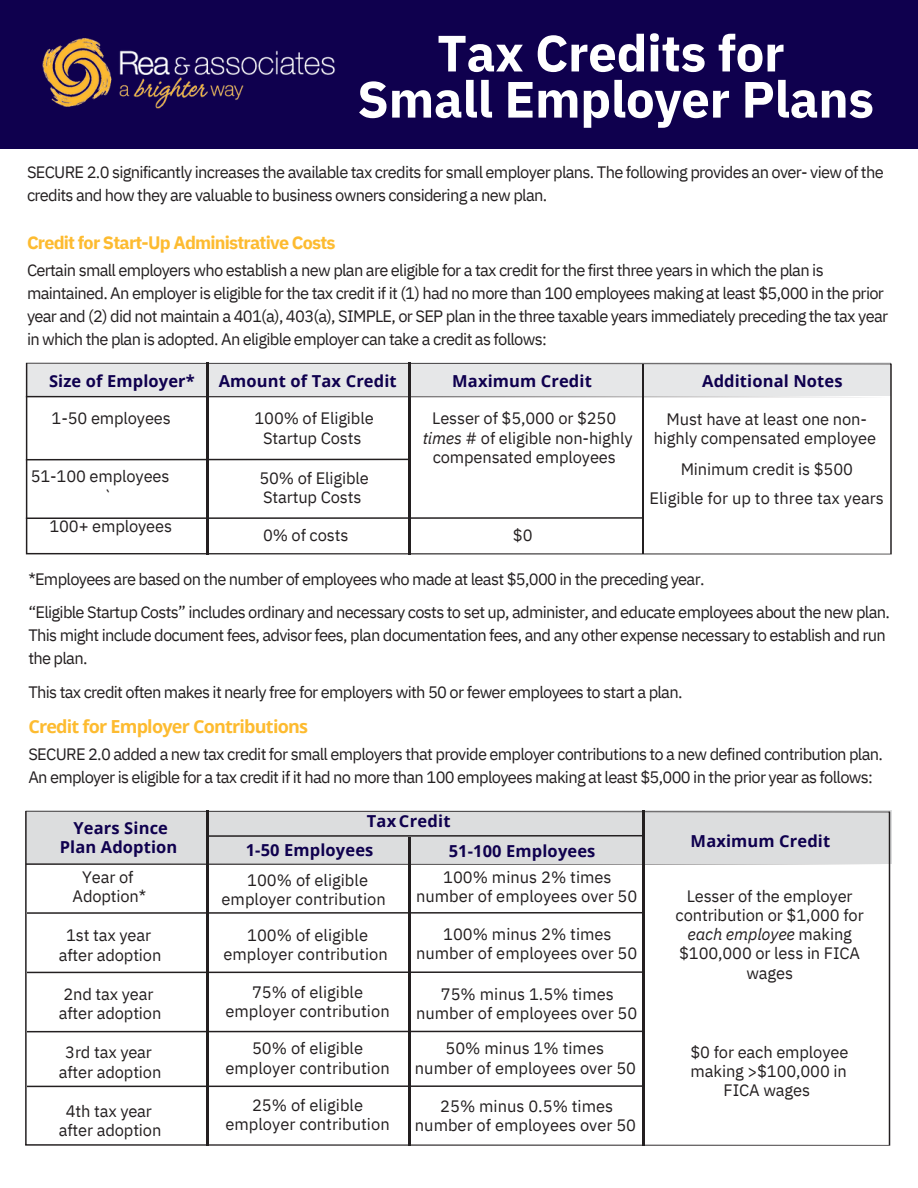
<style>
.page{position:relative;width:918px;height:1188px;background:#fff}
.page>*{position:absolute;margin:0;border:0;box-sizing:border-box;transform-origin:0 0}
.t1{font:700 51px/46.2px "IBM Plex Sans";letter-spacing:-.005em;color:#fff;text-align:center}
.t2{font:700 18px "IBM Plex Sans";letter-spacing:-.045em;color:#fdbb30}
.t3{font:700 18px "Open Sans";letter-spacing:-.045em;color:#fdbb30}
.t4{font:16.5px/23px "IBM Plex Sans";letter-spacing:-.045em;color:#231f20}
.t5{font:16.5px/19.2px "IBM Plex Sans";letter-spacing:-.01em;color:#231f20;text-align:center}
.t6{font:16.5px/19.2px "IBM Plex Sans";color:#231f20;text-align:center}
.t7{font:700 16.5px/19.2px "Open Sans";letter-spacing:.01em;color:#0f004e;text-align:center}
.s1{font-style:italic}
</style>
<div class="page">
<div style="left:0;top:0;width:918px;height:148px;background:#0f004e"></div>
<svg style="left:26px;top:363px;width:866px;height:191px"></svg>
<hr style="left:207px;top:363px;width:1px;height:191px;background:#231f20">
<hr style="left:409px;top:363px;width:1px;height:191px;background:#231f20">
<hr style="left:642px;top:364px;width:2px;height:190px;background:#231f20">
<svg style="left:26px;top:396px;width:865px;height:1px"></svg>
<hr style="left:26px;top:459px;width:383px;height:1px;background:#231f20">
<hr style="left:26px;top:517px;width:618px;height:2px;background:#231f20">
<hr style="left:207px;top:810px;width:1px;height:336px;background:#231f20">
<svg style="left:25px;top:811px;width:865px;height:335px"></svg>
<img style="left:42px;top:38px;width:293px;height:71px">
<p class="t1" style="left:357px;top:29px;width:518px">Tax Credits for<br>Small Employer Plans</p>
<p class="t4" style="left:27px;top:160px;width:858px">SECURE 2.0 significantly increases the available tax credits for small employer plans. The following provides an over- view of the credits and how they are valuable to business owners considering a new plan.</p>
<p class="t2" style="left:27px;top:230px;width:310px">Credit for Start-Up Administrative Costs</p>
<p class="t4" style="left:27px;top:258px;width:863px">Certain small employers who establish a new plan are eligible for a tax credit for the first three years in which the plan is maintained. An employer is eligible for the tax credit if it (1) had no more than 100 employees making at least $5,000 in the prior year and (2) did not maintain a 401(a), 403(a), SIMPLE, or SEP plan in the three taxable years immediately preceding the tax year in which the plan is adopted. An eligible employer can take a credit as follows:</p>
<p class="t7" style="left:49px;top:371px;width:147px">Size of Employer*</p>
<p class="t7" style="left:219px;top:371px;width:179px">Amount of Tax Credit</p>
<p class="t7" style="left:452px;top:371px;width:141px">Maximum Credit</p>
<h2 class="t7" style="left:702px;top:371px;width:142px">Additional Notes</h2>
<p class="t5" style="left:52px;top:409px;width:121px">1-50 employees</p>
<p class="t5" style="left:255px;top:409px;width:121px">100% of Eligible<br>Startup Costs</p>
<p class="t5" style="left:423px;top:409px;width:211px">Lesser of $5,000 or $250 <span class="s1">times</span> # of eligible non-highly compensated employees</p>
<p class="t5" style="left:654px;top:409px;width:224px">Must have at least one non&shy;highly compensated employee</p>
<p class="t5" style="left:681px;top:460px;width:174px">Minimum credit is $500</p>
<p class="t4" style="left:103px;top:485px;width:11px">`</p>
<p class="t6" style="left:650px;top:489px;width:236px">Eligible for up to three tax years</p>
<h2 class="t5" style="left:49px;top:516px;width:124px">100+ employees</h2>
<p class="t4" style="left:513px;top:523px;width:21px">$0</p>
<p class="t4" style="left:28px;top:567px;width:678px">*Employees are based on the number of employees who made at least $5,000 in the preceding year.</p>
<p class="t4" style="left:28px;top:601px;width:863px">“Eligible Startup Costs” includes ordinary and necessary costs to set up, administer, and educate employees about the new plan.<br>This might include document fees, advisor fees, plan documentation fees, and any other expense necessary to establish and run the plan.</p>
<p class="t4" style="left:28px;top:680px;width:656px">This tax credit often makes it nearly free for employers with 50 or fewer employees to start a plan.</p>
<p class="t3" style="left:28px;top:714px;width:281px">Credit for Employer Contributions</p>
<p class="t4" style="left:28px;top:743px;width:856px">SECURE 2.0 added a new tax credit for small employers that provide employer contributions to a new defined contribution plan.<br>An employer is eligible for a tax credit if it had no more than 100 employees making at least $5,000 in the prior year as follows:</p>
<p class="t7" style="left:60px;top:818px;width:119px">Years Since<br>Plan Adoption</p>
<p class="t5" style="left:31px;top:466px;width:140px">51-100 employees</p>
<p class="t5" style="left:259px;top:468px;width:111px;text-align:left">50% of Eligible<br>Startup Costs</p>
<p class="t4" style="left:263px;top:524px;width:87px">0% of costs</p>
<h2 class="t7" style="left:367px;top:811px;width:85px">TaxCredit</h2>
<p class="t7" style="left:449px;top:841px;width:148px">51-100 Employees</p>
<p class="t7" style="left:691px;top:831px;width:141px">Maximum Credit</p>
<h2 class="t7" style="left:246px;top:840px;width:129px">1-50 Employees</h2>
<h1 class="t4" style="left:82px;top:865px;width:53px">Year of</h1>
<p class="t5" style="left:73px;top:886px;width:75px">Adoption*</p>
<h2 class="t5" style="left:66px;top:925px;width:86px">1st tax year</h2>
<p class="t5" style="left:59px;top:945px;width:104px">after adoption</p>
<h2 class="t5" style="left:63px;top:984px;width:92px">2nd tax year</h2>
<h2 class="t5" style="left:59px;top:1003px;width:104px">after adoption</h2>
<h2 class="t5" style="left:65px;top:1042px;width:88px">3rd tax year</h2>
<h2 class="t5" style="left:59px;top:1062px;width:104px">after adoption</h2>
<p class="t5" style="left:66px;top:1101px;width:88px">4th tax year</p>
<p class="t5" style="left:59px;top:1120px;width:104px">after adoption</p>
<p class="t6" style="left:222px;top:870px;width:166px">100% of eligible employer contribution</p>
<p class="t6" style="left:416px;top:867px;width:223px">100% minus 2% times number of employees over 50</p>
<p class="t6" style="left:224px;top:925px;width:166px">100% of eligible employer contribution</p>
<p class="t6" style="left:225px;top:982px;width:166px">75% of eligible employer contribution</p>
<p class="t6" style="left:225px;top:1039px;width:166px">50% of eligible employer contribution</p>
<p class="t6" style="left:225px;top:1095px;width:166px">25% of eligible employer contribution</p>
<p class="t6" style="left:416px;top:924px;width:223px">100% minus 2% times number of employees over 50</p>
<p class="t6" style="left:416px;top:984px;width:223px">75% minus 1.5% times number of employees over 50</p>
<p class="t6" style="left:446px;top:1039px;width:160px">50% minus 1% times</p>
<p class="t6" style="left:415px;top:1058px;width:223px">number of employees over 50</p>
<p class="t6" style="left:415px;top:1096px;width:223px">25% minus 0.5% times number of employees over 50</p>
<p class="t5" style="left:676px;top:886px;width:190px">Lesser of the employer contribution or $1,000 for <span class="s1">each employee</span> making $100,000 or less in FICA wages</p>
<p class="t5" style="left:691px;top:1042px;width:159px">$0 for each employee making &gt;$100,000 in<br>FICA wages</p>
</div>
